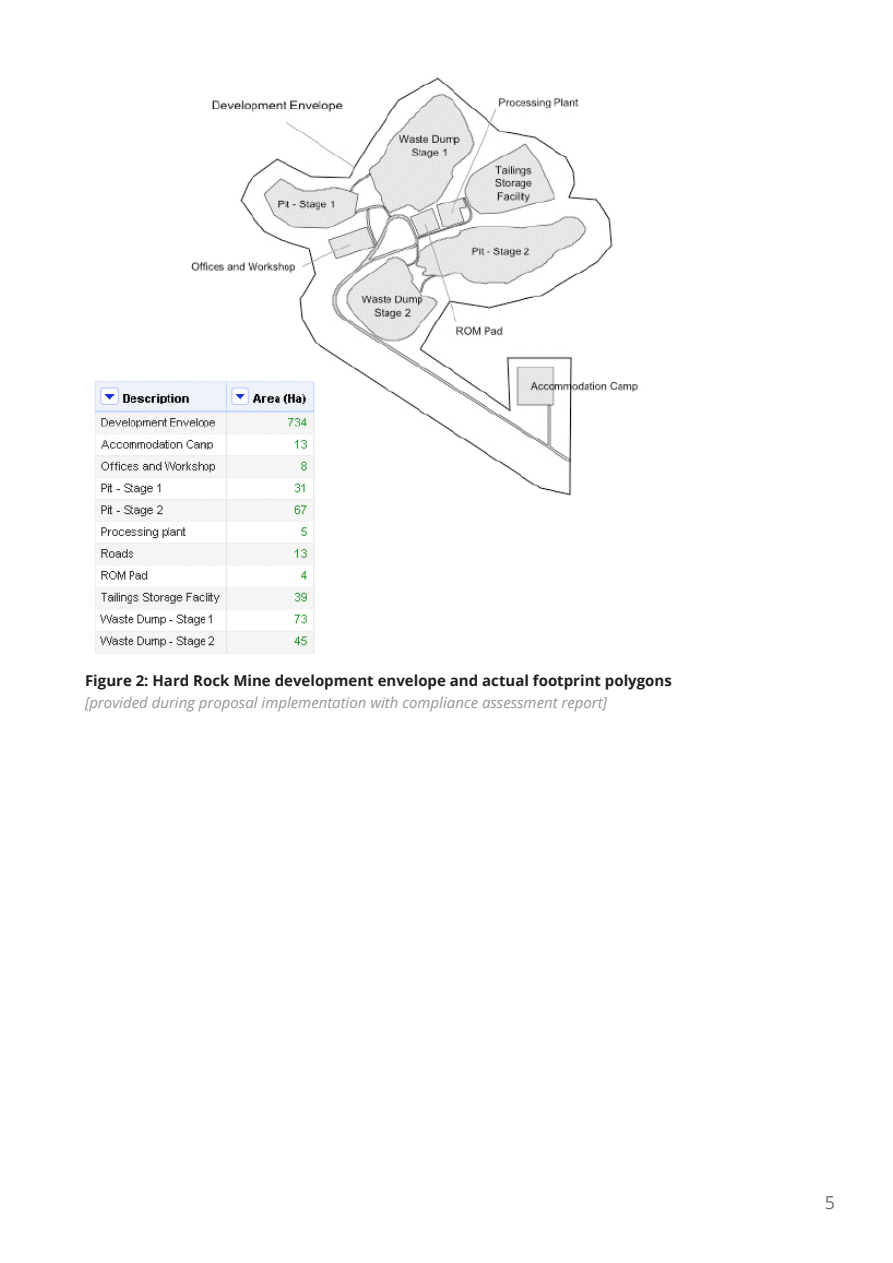
<style>
.page{position:relative;width:893px;height:1263px;background:#fff}
.page>*{position:absolute;margin:0;border:0;box-sizing:border-box;transform-origin:0 0}
.t1{font:18px "Open Sans";color:#6c6d70}
.t2{font:italic 15px "Open Sans";color:#939598}
.t3{font:700 15px "Open Sans";color:#231f20}
</style>
<div class="page">
<img style="left:94px;top:77px;width:544px;height:577px">
<p class="t3" style="left:85px;top:670px;width:588px">Figure 2: Hard Rock Mine development envelope and actual footprint polygons</p>
<p class="t2" style="left:85px;top:692px;width:523px">[provided during proposal implementation with compliance assessment report]</p>
<p class="t1" style="left:825px;top:1190px;width:12px">5</p>
</div>
